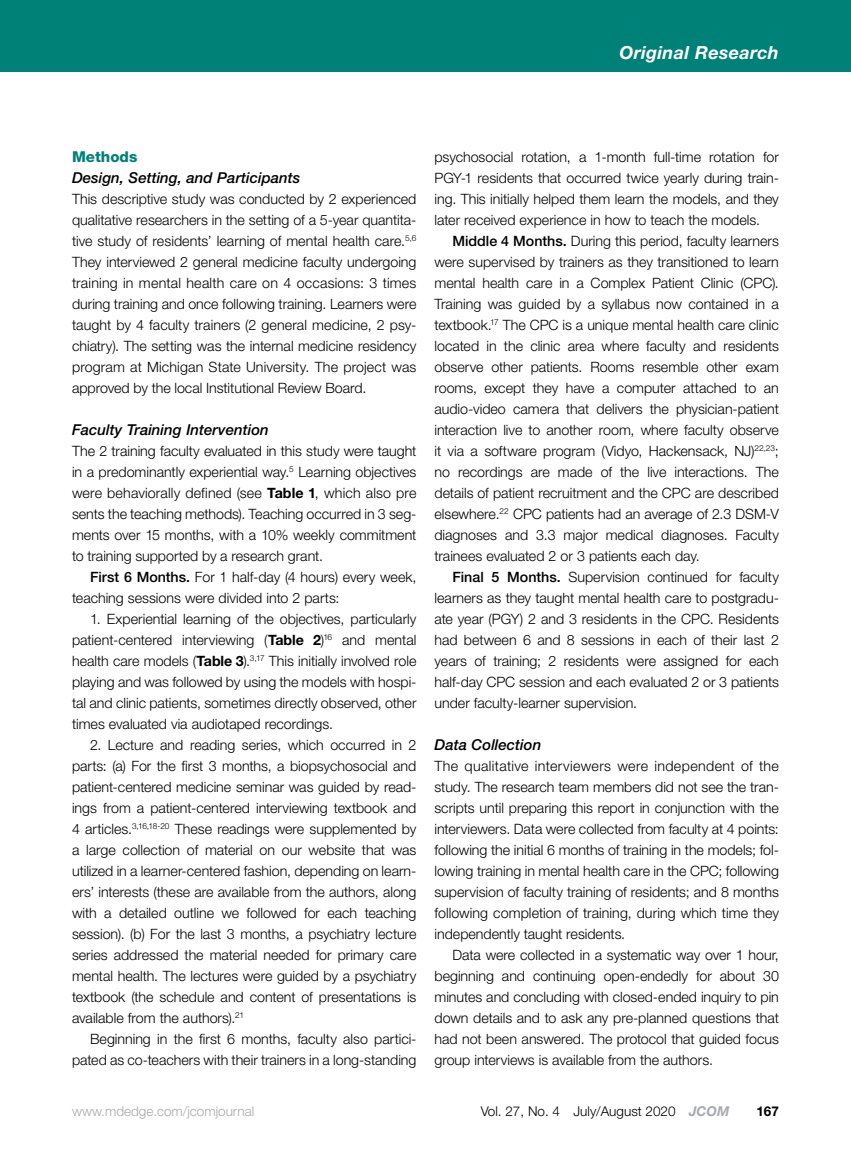
<style>
.page{position:relative;width:851px;height:1161px;background:#fff}
.page>*{position:absolute;margin:0;border:0;box-sizing:border-box;transform-origin:0 0}
.t1{font:italic 700 18px "Helvetica Neue LT Std";letter-spacing:.02em;color:#fff}
.sub2{font:italic 500 15px "Helvetica Neue LT Std";color:#000}
.sub1{font:800 15px "Helvetica Neue LT Std";color:#008177}
.body_indent{font:300 14.25px/21px "Helvetica Neue LT Std";color:#000;text-align:justify}
.body{font:300 14.25px/21px "Helvetica Neue LT Std";color:#000;text-align:justify}
.folio{font:300 13.5px "Helvetica Neue LT Std";color:#000}
.folio-2{font:300 13.5px "Helvetica Neue LT Std";color:#a7a9ac}
.folio-3{font:700 13.5px "Helvetica Neue LT Std";color:#000}
.s1{font-weight:700}
.s2{font-weight:500}
.s3{font-weight:700;font-style:italic;color:#a7a9ac}
</style>
<div class="page">
<div style="left:0;top:0;width:850px;height:72px;background:#008177"></div>
<p class="t1" style="left:619px;top:41px;width:161px">Original Research</p>
<p class="sub1" style="left:72px;top:148px;width:67px">Methods</p>
<p class="sub2" style="left:72px;top:169px;width:230px">Design, Setting, and Participants</p>
<p class="body" style="left:72px;top:188px;width:346px">This descriptive study was conducted by 2 experienced qualitative researchers in the setting of a 5-year quantita&shy;tive study of residents’ learning of mental health care.<sup>5,6<br></sup>They interviewed 2 general medicine faculty undergoing training in mental health care on 4 occasions: 3 times during training and once following training. Learners were taught by 4 faculty trainers (2 general medicine, 2 psy&shy;chiatry). The setting was the internal medicine residency program at Michigan State University. The project was approved by the local Institutional Review Board.</p>
<p class="sub2" style="left:72px;top:421px;width:198px">Faculty Training Intervention</p>
<p class="body" style="left:72px;top:440px;width:346px">The 2 training faculty evaluated in this study were taught in a predominantly experiential way.<sup>5</sup> Learning objectives were behaviorally defined (see <span class="s1">Table 1</span>, which also pre sents the teaching methods). Teaching occurred in 3 seg&shy;ments over 15 months, with a 10% weekly commitment to training supported by a research grant.</p>
<p class="body_indent" style="left:72px;top:566px;width:346px;text-indent:18px"><span class="s2">First 6 Months.</span> For 1 half-day (4 hours) every week, teaching sessions were divided into 2 parts:</p>
<p class="body_indent" style="left:72px;top:608px;width:346px;text-indent:18px">1. Experiential learning of the objectives, particularly patient-centered interviewing (<span class="s1">Table 2</span>)<sup>16</sup> and mental health care models (<span class="s1">Table 3</span>).<sup>3,17</sup> This initially involved role playing and was followed by using the models with hospi&shy;tal and clinic patients, sometimes directly observed, other times evaluated via audiotaped recordings.</p>
<p class="body_indent" style="left:72px;top:734px;width:346px;text-indent:18px">2. Lecture and reading series, which occurred in 2 parts: (a) For the first 3 months, a biopsychosocial and patient-centered medicine seminar was guided by read&shy;ings from a patient-centered interviewing textbook and 4 articles.<sup>3,16,18-20</sup> These readings were supplemented by a large collection of material on our website that was utilized in a learner-centered fashion, depending on learn&shy;ers’ interests (these are available from the authors, along with a detailed outline we followed for each teaching session). (b) For the last 3 months, a psychiatry lecture series addressed the material needed for primary care mental health. The lectures were guided by a psychiatry textbook (the schedule and content of presentations is available from the authors).<sup>21</sup></p>
<p class="body_indent" style="left:72px;top:1028px;width:346px;text-align:right">Beginning in the first 6 months, faculty also partici&shy;pated as co-teachers with their trainers in a long-standing</p>
<p class="body_indent" style="left:434px;top:146px;width:346px">psychosocial rotation, a 1-month full-time rotation for PGY-1 residents that occurred twice yearly during train&shy;ing. This initially helped them learn the models, and they later received experience in how to teach the models.</p>
<p class="body_indent" style="left:434px;top:230px;width:346px;text-indent:18px"><span class="s2">Middle 4 Months.</span> During this period, faculty learners were supervised by trainers as they transitioned to learn mental health care in a Complex Patient Clinic (CPC).<br>Training was guided by a syllabus now contained in a textbook.<sup>17</sup> The CPC is a unique mental health care clinic located in the clinic area where faculty and residents observe other patients. Rooms resemble other exam rooms, except they have a computer attached to an audio-video camera that delivers the physician-patient interaction live to another room, where faculty observe it via a software program (Vidyo, Hackensack, NJ)<sup>22,23</sup>; no recordings are made of the live interactions. The details of patient recruitment and the CPC are described elsewhere.<sup>22</sup> CPC patients had an average of 2.3 DSM-V diagnoses and 3.3 major medical diagnoses. Faculty trainees evaluated 2 or 3 patients each day.</p>
<p class="body_indent" style="left:434px;top:566px;width:346px;text-indent:18px"><span class="s2">Final 5 Months.</span> Supervision continued for faculty learners as they taught mental health care to postgradu&shy;ate year (PGY) 2 and 3 residents in the CPC. Residents had between 6 and 8 sessions in each of their last 2 years of training; 2 residents were assigned for each half-day CPC session and each evaluated 2 or 3 patients under faculty-learner supervision.</p>
<p class="sub2" style="left:434px;top:736px;width:108px">Data Collection</p>
<p class="body" style="left:434px;top:755px;width:346px">The qualitative interviewers were independent of the study. The research team members did not see the tran&shy;scripts until preparing this report in conjunction with the interviewers. Data were collected from faculty at 4 points: following the initial 6 months of training in the models; fol&shy;lowing training in mental health care in the CPC; following supervision of faculty training of residents; and 8 months following completion of training, during which time they independently taught residents.</p>
<p class="body_indent" style="left:434px;top:944px;width:346px;text-indent:18px">Data were collected in a systematic way over 1 hour, beginning and continuing open-endedly for about 30 minutes and concluding with closed-ended inquiry to pin down details and to ask any pre-planned questions that had not been answered. The protocol that guided focus group interviews is available from the authors.</p>
<p class="folio-2" style="left:72px;top:1103px;width:184px">www.mdedge.com/jcomjournal</p>
<p class="folio" style="left:480px;top:1103px;width:250px">Vol. 27, No. 4 July/August 2020 <span class="s3">JCOM</span></p>
<p class="folio-3" style="left:756px;top:1103px;width:24px">167</p>
</div>
